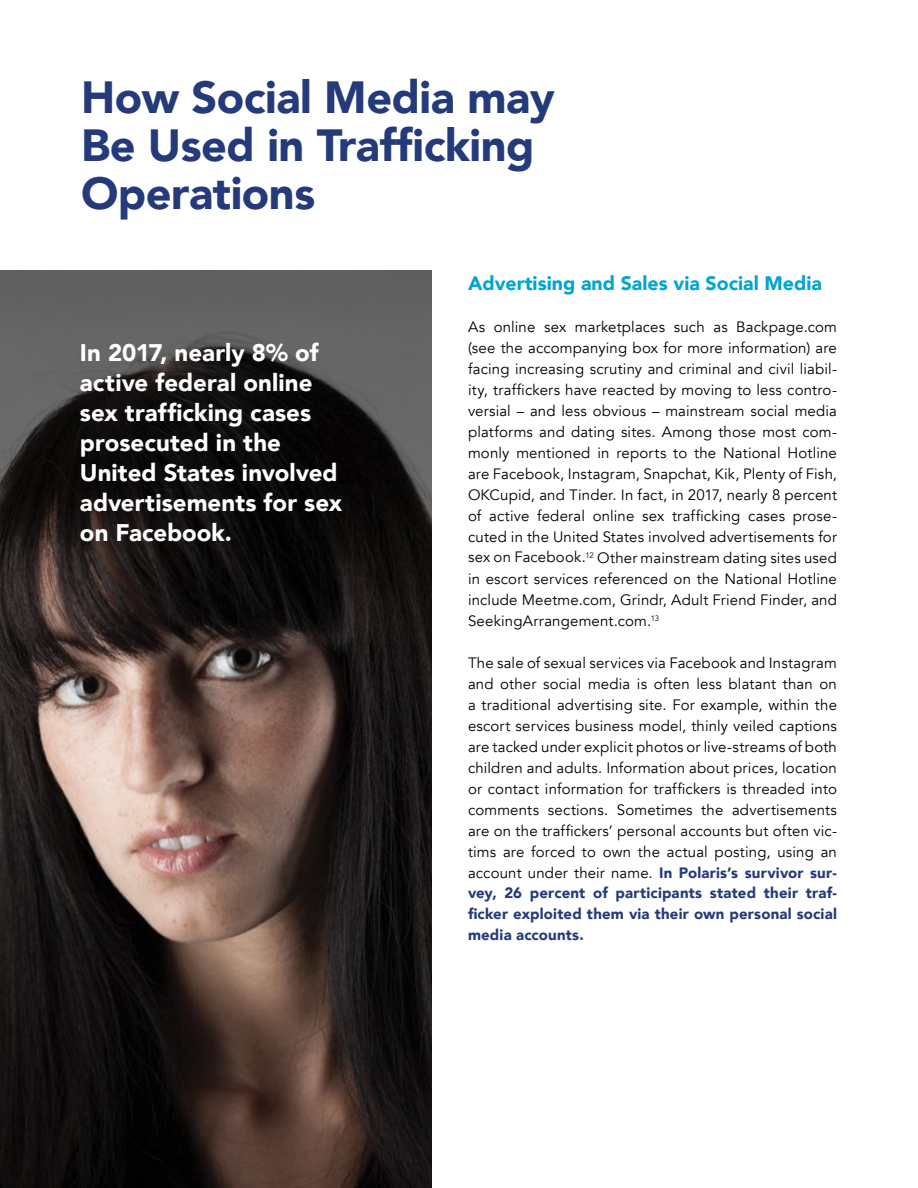
<style>
.page{position:relative;width:918px;height:1188px;background:#fff}
.page>*{position:absolute;margin:0;border:0;box-sizing:border-box;transform-origin:0 0}
.t1{font:900 45px/48px "Avenir";letter-spacing:-.01em;color:#243a7a}
.t2{font:900 24px/30px "Avenir";letter-spacing:.005em;color:#fff}
.t3{font:900 19.5px "Avenir";color:#00a5d1}
.t4{font:15px/21px "Avenir";letter-spacing:.01em;color:#000;text-align:justify}
.s1{font-weight:900;color:#243a7a}
</style>
<div class="page">
<img style="left:0;top:270px;width:432px;height:918px">
<h1 class="t1" style="left:81px;top:72px;width:475px">How Social Media may<br>Be Used in Trafficking<br>Operations</h1>
<h2 class="t2" style="left:80px;top:338px;width:264px">In 2017, nearly 8% of active federal online sex trafficking cases prosecuted in the<br>United States involved advertisements for sex on Facebook.</h2>
<h3 class="t3" style="left:468px;top:266px;width:355px">Advertising and Sales via Social Media</h3>
<p class="t4" style="left:468px;top:316px;width:371px">As online sex marketplaces such as Backpage.com (see the accompanying box for more information) are facing increasing scrutiny and criminal and civil liabil&shy;ity, traffickers have reacted by moving to less contro&shy;versial – and less obvious – mainstream social media platforms and dating sites. Among those most com&shy;monly mentioned in reports to the National Hotline are Facebook, Instagram, Snapchat, Kik, Plenty of Fish, OKCupid, and Tinder. In fact, in 2017, nearly 8 percent of active federal online sex trafficking cases prose&shy;cuted in the United States involved advertisements for sex on Facebook.<sup>12</sup> Other mainstream dating sites used in escort services referenced on the National Hotline include Meetme.com, Grindr, Adult Friend Finder, and SeekingArrangement.com.<sup>13</sup></p>
<p class="t4" style="left:468px;top:652px;width:371px">The sale of sexual services via Facebook and Instagram and other social media is often less blatant than on a traditional advertising site. For example, within the escort services business model, thinly veiled captions are tacked under explicit photos or live-streams of both children and adults. Information about prices, location or contact information for traffickers is threaded into comments sections. Sometimes the advertisements are on the traffickers’ personal accounts but often vic&shy;tims are forced to own the actual posting, using an account under their name. <span class="s1">In Polaris’s survivor sur&shy;vey, 26 percent of participants stated their traf&shy;ficker exploited them via their own personal social media accounts.</span></p>
</div>
